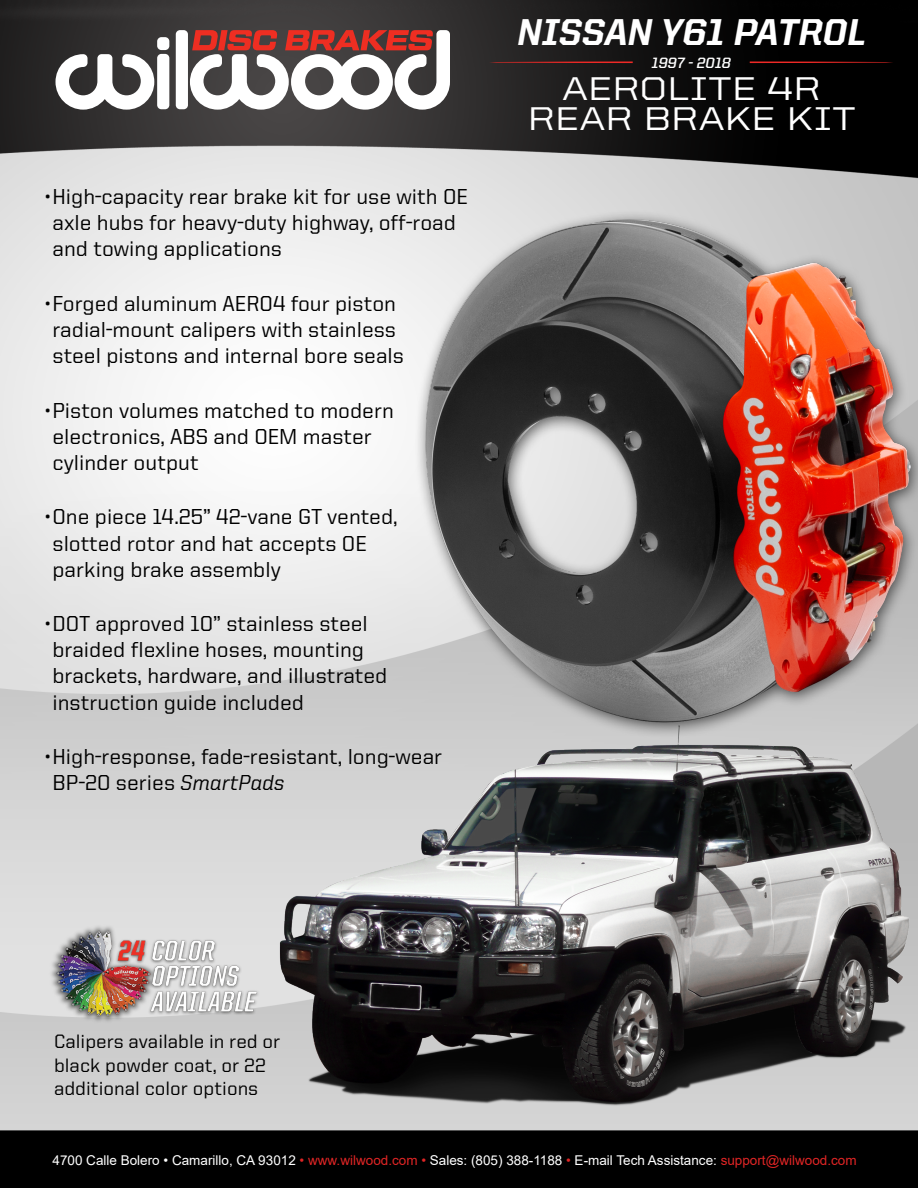
<style>
.page{position:relative;width:918px;height:1188px;background:#fff}
.page>*{position:absolute;margin:0;border:0;box-sizing:border-box;transform-origin:0 0}
.t1{font:800 37.5px "United Italic Reg";color:#fff}
.t2{font:500 33px "United Sans Semi Ext";color:#fff}
.t3{font:500 21.75px/26.1px "United Sans Reg";color:#000}
.t4{font:500 19.5px/23.4px "United Sans Reg";color:#000}
.t5{font:700 15px "United Italic Reg";color:#fff}
.t6{font:13.5px "Arial";color:#fff}
.s1{font-family:"United Italic Reg"}
.s2{color:#e02525}
</style>
<div class="page">
<img style="left:0;top:0;width:918px;height:1188px">
<img style="left:14px;top:12px;width:904px;height:1176px">
<svg style="left:750px;top:62px;width:144px;height:1px"></svg>
<svg style="left:489px;top:61px;width:144px;height:2px"></svg>
<img style="left:48px;top:920px;width:213px;height:109px">
<p class="t3" style="left:52px;top:183px;width:417px;text-indent:-8px">•High-capacity rear brake kit for use with OE axle hubs for heavy-duty highway, off-road and towing applications</p>
<p class="t3" style="left:45px;top:290px;width:361px;text-align:center">•Forged aluminum AERO4 four piston radial-mount calipers with stainless steel pistons and internal bore seals</p>
<p class="t3" style="left:52px;top:397px;width:343px;text-indent:-8px">•Piston volumes matched to modern electronics, ABS and OEM master cylinder output</p>
<p class="t3" style="left:52px;top:504px;width:347px;text-indent:-8px">•One piece 14.25” 42-vane GT vented, slotted rotor and hat accepts OE parking brake assembly</p>
<p class="t3" style="left:52px;top:610px;width:336px;text-indent:-8px">•DOT approved 10” stainless steel braided flexline hoses, mounting brackets, hardware, and illustrated instruction guide included</p>
<p class="t3" style="left:52px;top:743px;width:391px;text-indent:-8px">•High-response, fade-resistant, long-wear<br>BP-20 series <span class="s1">SmartPads</span></p>
<p class="t1" style="left:518px;top:12px;width:350px">NISSAN Y61 PATROL</p>
<p class="t2" style="left:562px;top:70px;width:260px">AEROLITE 4R</p>
<p class="t2" style="left:528px;top:100px;width:330px">REAR BRAKE KIT</p>
<p class="t5" style="left:652px;top:55px;width:81px">1997 - 2018</p>
<p class="t4" style="left:54px;top:1030px;width:228px">Calipers available in red or black powder coat, or 22 additional color options</p>
<p class="t6" style="left:52px;top:1151px;width:806px">4700 Calle Bolero • Camarillo, CA 93012 <span class="s2">• www.wilwood.com •</span> Sales: (805) 388-1188 <span class="s2">•</span> E-mail Tech Assistance: <span class="s2">support@wilwood.com</span></p>
</div>
